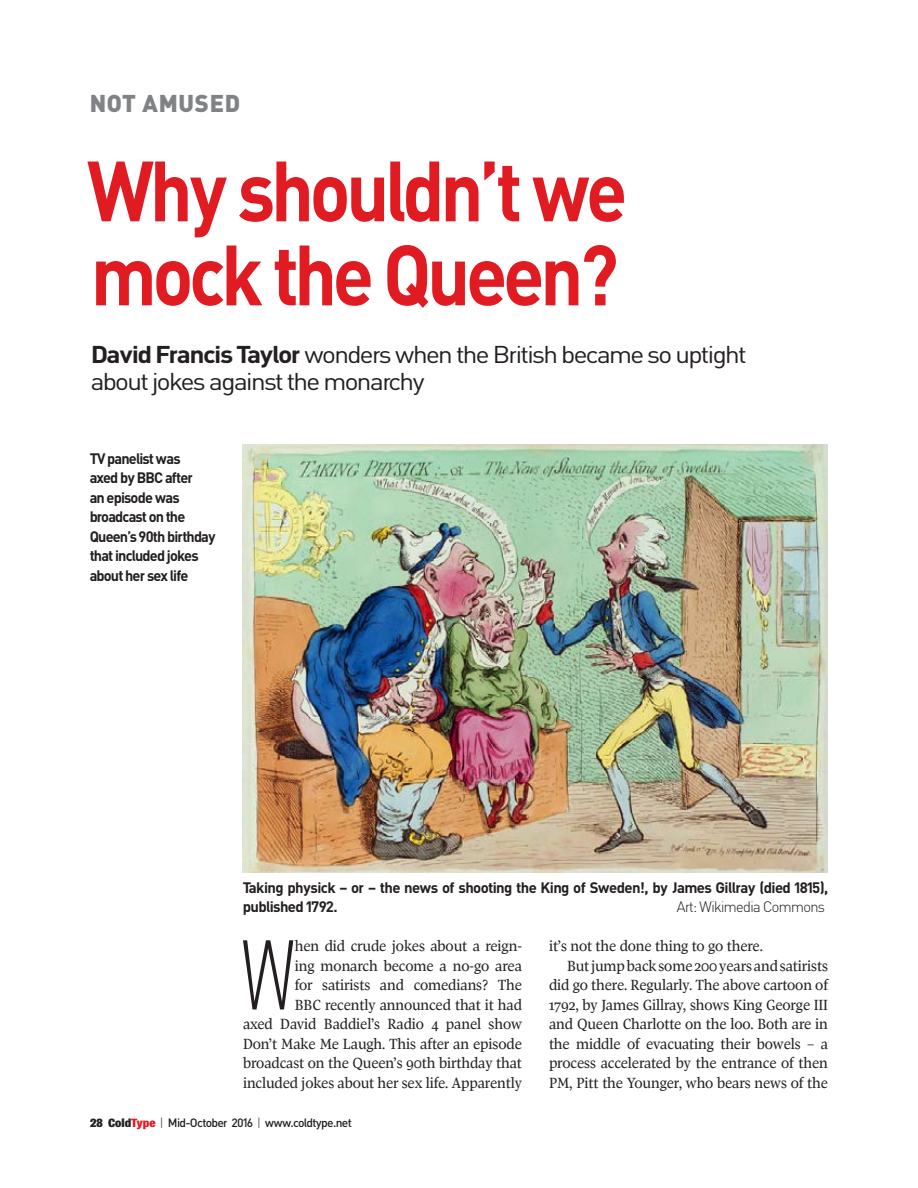
<style>
.page{position:relative;width:918px;height:1188px;background:#fff}
.page>*{position:absolute;margin:0;border:0;box-sizing:border-box;transform-origin:0 0}
.t1{font:300 97.2px "Nu Din Cond";color:#231f20}
.t2{font:700 84px/84px "Nu Din";letter-spacing:-.01em;color:#e11b22;scale:.9 1}
.t3{font:24px/27px "Nu Din";letter-spacing:-.01em;color:#231f20;scale:1.1 1}
.t4{font:900 24px "Nu Din";letter-spacing:.06em;color:#808285}
.t5{font:15px/19.5px "Pratt Nova Text";letter-spacing:-.01em;color:#231f20;text-align:right}
.t6{font:700 15px/19.5px "Nu Din";letter-spacing:-.01em;color:#231f20}
.t7{font:300 15px "Nu Din";letter-spacing:.005em;color:#231f20}
.t8{font:500 12px "Nu Din";color:#231f20}
.s1{font-weight:700}
.s2{font-family:"Brown";font-weight:800}
.s3{font-family:"Brown";font-weight:800;color:#e11b22}
.s4{font-weight:300}
</style>
<div class="page">
<img style="left:243px;top:444px;width:585px;height:429px">
<h3 class="t4" style="left:90px;top:87px;width:151px">NOT AMUSED</h3>
<h2 class="t2" style="left:89px;top:145px;width:598px">Why shouldn’t we mock the Queen?</h2>
<h3 class="t3" style="left:91px;top:340px;width:597px"><span class="s1">David Francis Taylor</span> wonders when the British became so uptight about jokes against the monarchy</h3>
<p class="t6" style="left:90px;top:448px;width:92px">TV panelist was axed by BBC</p>
<p class="t6" style="left:90px;top:467px;width:127px;text-indent:75px">after<br>an episode was broadcast on the<br>Queen’s 90th birthday that included jokes about her sex life</p>
<p class="t6" style="left:243px;top:877px;width:587px">Taking physick – or – the news of shooting the King of Sweden!, by James Gillray (died 1815), published 1792.</p>
<p class="t7" style="left:677px;top:897px;width:149px">Art: Wikimedia Commons</p>
<p class="t5" style="left:243px;top:937px;width:281px">hen did crude jokes about a reign-<br>ing monarch become a no-go area<br>for satirists and comedians? The<br>BBC recently announced that it had<br>axed David Baddiel’s Radio 4 panel show Don’t Make Me Laugh. This after an episode broadcast on the Queen’s 90th birthday that included jokes about her sex life. Apparently</p>
<p class="t5" style="left:549px;top:937px;width:215px">it’s not the done thing to go there.</p>
<h1 class="t1" style="left:243px;top:920px;width:53px">W</h1>
<p class="t5" style="left:567px;top:956px;width:263px">But jump back some 200 years and satirists</p>
<p class="t5" style="left:549px;top:976px;width:281px">did go there. Regularly. The above cartoon of</p>
<p class="t5" style="left:549px;top:995px;width:281px">1792, by James Gillray, shows King George III</p>
<p class="t5" style="left:549px;top:1015px;width:281px">and Queen Charlotte on the loo. Both are in</p>
<p class="t5" style="left:549px;top:1034px;width:281px">the middle of evacuating their bowels – a</p>
<p class="t5" style="left:549px;top:1054px;width:280px">process accelerated by the entrance of then</p>
<p class="t5" style="left:549px;top:1073px;width:280px">PM, Pitt the Younger, who bears news of the</p>
<p class="t8" style="left:90px;top:1115px;width:263px"><span class="s2">28 Cold</span><span class="s3">Type</span> <span class="s4">|</span> Mid-October 2016 <span class="s4">|</span> www.coldtype.net</p>
</div>
